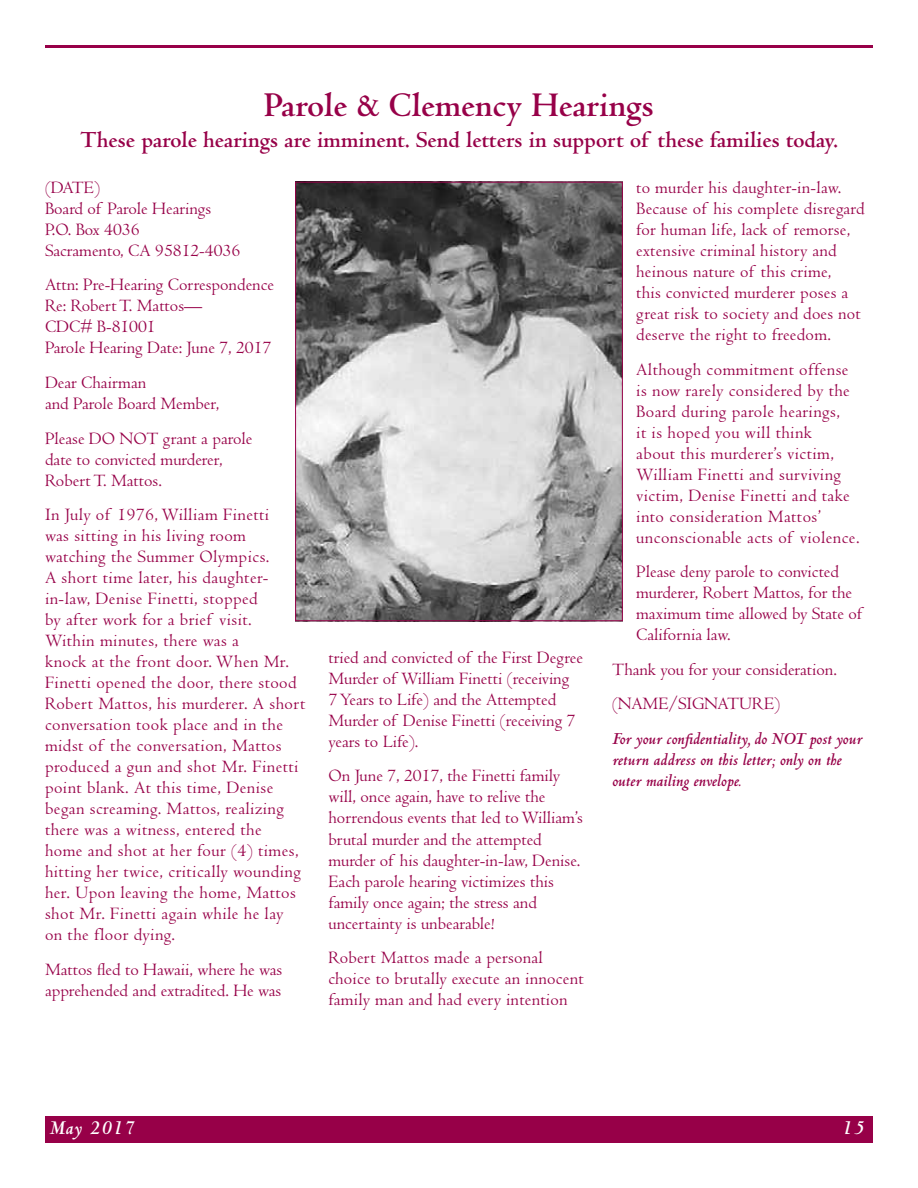
<style>
.page{position:relative;width:918px;height:1188px;background:#fff}
.page>*{position:absolute;margin:0;border:0;box-sizing:border-box;transform-origin:0 0}
.t1{font:700 36px "Centaur";color:#970048}
.t2{font:700 24px "Centaur";color:#970048}
.t3{font:italic 700 21px "Centaur";letter-spacing:.05em;color:#fff}
.t4{font:18px/21px "Centaur";letter-spacing:.015em;color:#970048}
.t5{font:italic 700 18px/21px "Centaur";color:#970048}
</style>
<div class="page">
<div style="left:45px;top:1116px;width:828px;height:27px;background:#970048"></div>
<hr style="left:45px;top:45px;width:828px;height:3px;background:#970048">
<img style="left:297px;top:184px;width:324px;height:435px">
<div style="left:295px;top:182px;width:328px;height:439px;border:1px solid #970048"></div>
<h1 class="t1" style="left:264px;top:85px;width:391px">Parole &amp; Clemency Hearings</h1>
<h2 class="t2" style="left:80px;top:127px;width:759px">These parole hearings are imminent. Send letters in support of these families today.</h2>
<p class="t4" style="left:45px;top:177px;width:197px">(DATE)<br>Board of Parole Hearings<br>P.O. Box 4036<br>Sacramento, CA 95812-4036</p>
<p class="t4" style="left:45px;top:275px;width:231px">Attn: Pre-Hearing Correspondence<br>Re: Robert T. Mattos—<br>CDC# B-81001<br>Parole Hearing Date: June 7, 2017</p>
<p class="t4" style="left:45px;top:372px;width:176px">Dear Chairman<br>and Parole Board Member,</p>
<p class="t4" style="left:45px;top:428px;width:209px">Please DO NOT grant a parole date to convicted murderer,<br>Robert T. Mattos.</p>
<p class="t4" style="left:45px;top:504px;width:262px">In July of 1976, William Finetti<br>was sitting in his living room watching the Summer Olympics.<br>A short time later, his daughter&shy;in-law, Denise Finetti, stopped<br>by after work for a brief visit.<br>Within minutes, there was a<br>knock at the front door. When Mr.<br>Finetti opened the door, there stood<br>Robert Mattos, his murderer. A short conversation took place and in the midst of the conversation, Mattos produced a gun and shot Mr. Finetti point blank. At this time, Denise began screaming. Mattos, realizing there was a witness, entered the<br>home and shot at her four (4) times, hitting her twice, critically wounding her. Upon leaving the home, Mattos shot Mr. Finetti again while he lay<br>on the floor dying.</p>
<p class="t4" style="left:45px;top:959px;width:239px">Mattos fled to Hawaii, where he was apprehended and extradited. He was</p>
<p class="t4" style="left:636px;top:178px;width:230px">to murder his daughter-in-law.<br>Because of his complete disregard for human life, lack of remorse, extensive criminal history and heinous nature of this crime,<br>this convicted murderer poses a great risk to society and does not deserve the right to freedom.</p>
<p class="t4" style="left:636px;top:359px;width:225px">Although commitment offense is now rarely considered by the<br>Board during parole hearings,<br>it is hoped you will think<br>about this murderer’s victim,<br>William Finetti and surviving victim, Denise Finetti and take into consideration Mattos’ unconscionable acts of violence.</p>
<p class="t4" style="left:636px;top:562px;width:228px">Please deny parole to convicted murderer, Robert Mattos, for the maximum time allowed by State of<br>California law.</p>
<p class="t4" style="left:612px;top:652px;width:226px;line-height:34.5px">Thank you for your consideration. (NAME/SIGNATURE)</p>
<p class="t5" style="left:612px;top:729px;width:252px">For your confidentiality, do NOT post your return address on this letter; only on the outer mailing envelope.</p>
<p class="t4" style="left:328px;top:647px;width:256px">tried and convicted of the First Degree<br>Murder of William Finetti (receiving<br>7 Years to Life) and the Attempted<br>Murder of Denise Finetti (receiving 7 years to Life).</p>
<p class="t4" style="left:328px;top:766px;width:256px">On June 7, 2017, the Finetti family will, once again, have to relive the horrendous events that led to William’s brutal murder and the attempted murder of his daughter-in-law, Denise.<br>Each parole hearing victimizes this family once again; the stress and uncertainty is unbearable!</p>
<p class="t4" style="left:328px;top:947px;width:257px">Robert Mattos made a personal choice to brutally execute an innocent family man and had every intention</p>
<p class="t3" style="left:50px;top:1117px;width:87px">May 2017</p>
<p class="t3" style="left:842px;top:1117px;width:24px">15</p>
</div>
